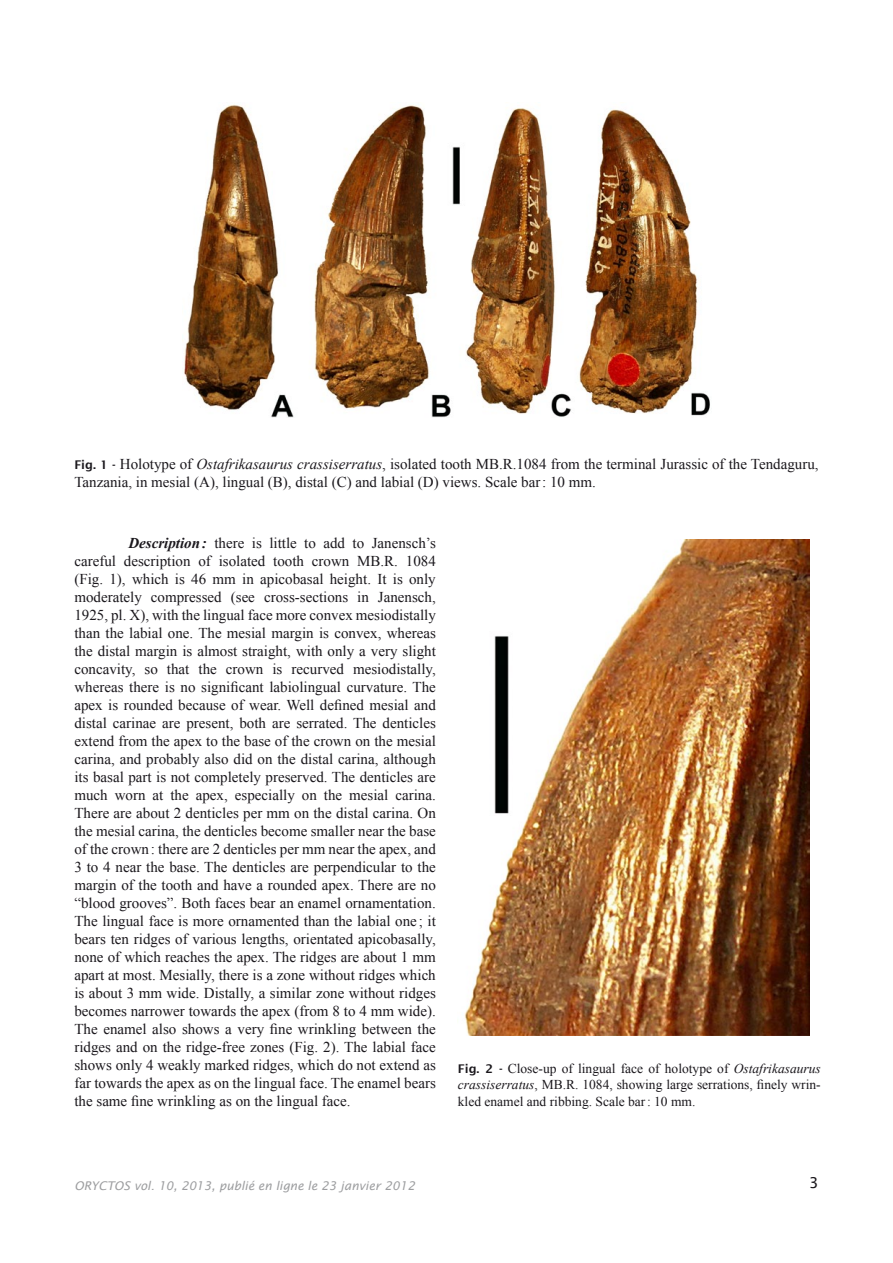
<style>
.page{position:relative;width:893px;height:1263px;background:#fff}
.page>*{position:absolute;margin:0;border:0;box-sizing:border-box;transform-origin:0 0}
.t1{font:15px/18px "Times New Roman";color:#1a171c;text-align:justify}
.t2{font:15px "Lucida Sans";color:#1a171c}
.t3{font:13.5px/16.2px "Times New Roman";color:#1a171c;text-align:justify}
.t4{font:italic 12px "Lucida Sans";color:#9d9ea0}
.s1{font-family:"Lucida Sans";font-weight:600;font-size:12px}
.s2{font-style:italic}
.s3{font-weight:700;font-style:italic}
</style>
<div class="page">
<img style="left:184px;top:104px;width:526px;height:314px">
<img style="left:464px;top:540px;width:345px;height:495px">
<p class="t1" style="left:74px;top:455px;width:746px"><span class="s1">Fig. 1 -</span> Holotype of <span class="s2">Ostafrikasaurus crassiserratus</span>, isolated tooth MB.R.1084 from the terminal Jurassic of the Tendaguru,<br>Tanzania, in mesial (A), lingual (B), distal (C) and labial (D) views. Scale bar: 10 mm.</p>
<p class="t1" style="left:74px;top:533px;width:363px;text-indent:54px"><span class="s3">Description:</span> there is little to add to Janensch’s careful description of isolated tooth crown MB.R. 1084 (Fig. 1), which is 46 mm in apicobasal height. It is only moderately compressed (see cross-sections in Janensch, 1925, pl. X), with the lingual face more convex mesiodistally than the labial one. The mesial margin is convex, whereas the distal margin is almost straight, with only a very slight concavity, so that the crown is recurved mesiodistally, whereas there is no significant labiolingual curvature. The apex is rounded because of wear. Well defined mesial and distal carinae are present, both are serrated. The denticles extend from the apex to the base of the crown on the mesial carina, and probably also did on the distal carina, although its basal part is not completely preserved. The denticles are much worn at the apex, especially on the mesial carina.<br>There are about 2 denticles per mm on the distal carina. On the mesial carina, the denticles become smaller near the base of the crown: there are 2 denticles per mm near the apex, and 3 to 4 near the base. The denticles are perpendicular to the margin of the tooth and have a rounded apex. There are no “blood grooves”. Both faces bear an enamel ornamentation.<br>The lingual face is more ornamented than the labial one ; it bears ten ridges of various lengths, orientated apicobasally, none of which reaches the apex. The ridges are about 1 mm apart at most. Mesially, there is a zone without ridges which is about 3 mm wide. Distally, a similar zone without ridges becomes narrower towards the apex (from 8 to 4 mm wide).<br>The enamel also shows a very fine wrinkling between the ridges and on the ridge-free zones (Fig. 2). The labial face shows only 4 weakly marked ridges, which do not extend as far towards the apex as on the lingual face. The enamel bears the same fine wrinkling as on the lingual face.</p>
<p class="t3" style="left:458px;top:1060px;width:364px"><span class="s1">Fig. 2 -</span> Close-up of lingual face of holotype of <span class="s2">Ostafrikasaurus crassiserratus</span>, MB.R. 1084, showing large serrations, finely wrin&shy;kled enamel and ribbing. Scale bar: 10 mm.</p>
<p class="t4" style="left:74px;top:1178px;width:342px">ORYCTOS vol. 10, 2013, publié en ligne le 23 janvier 2012</p>
<p class="t2" style="left:809px;top:1174px;width:11px">3</p>
</div>
